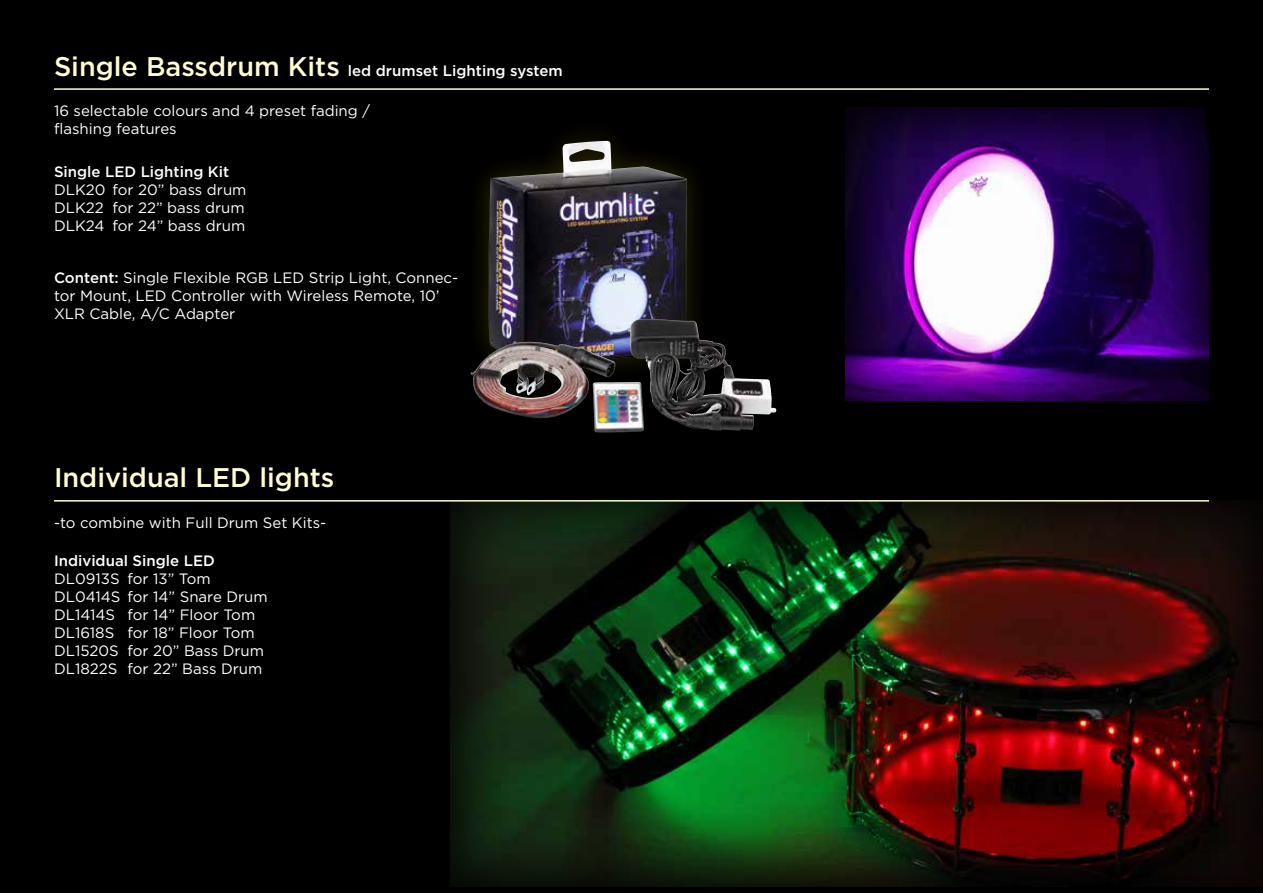
<style>
.page{position:relative;width:1263px;height:893px;background:#000}
.page>*{position:absolute;margin:0;border:0;box-sizing:border-box;transform-origin:0 0}
.t1{font:500 27px "Gotham";color:#fffcd5}
.t2{font:15px/18px "Gotham";color:#fff}
.t3{font:500 15px "Gotham";color:#fff}
.s1{font-size:27px;color:#fffcd5}
.s2{font-weight:500}
</style>
<div class="page">
<div style="left:465px;top:118px;width:245px;height:272px;background:#fff200;opacity:.17"></div>
<img style="left:488px;top:141px;width:199px;height:226px">
<img style="left:630px;top:319px;width:147px;height:112px">
<hr style="left:54px;top:88px;width:1155px;height:2px;background:#fffcd5">
<svg style="left:697px;top:347px;width:3px;height:4px"></svg>
<div style="left:843px;top:105px;width:366px;height:296px;background:#000;opacity:.75"></div>
<div style="left:449px;top:498px;width:814px;height:389px;background:#000;opacity:.75"></div>
<hr style="left:54px;top:500px;width:1155px;height:2px;background:#fffcd5">
<p class="t3" style="left:54px;top:60px;width:510px"><span class="s1">Single Bassdrum Kits</span> led drumset Lighting system</p>
<p class="t2" style="left:54px;top:102px;width:317px">16 selectable colours and 4 preset fading / flashing features</p>
<p class="t3" style="left:54px;top:162px;width:177px">Single LED Lighting Kit</p>
<p class="t2" style="left:54px;top:181px;width:194px;text-align:justify">DLK20 for 20” bass drum DLK22 for 22” bass drum DLK24 for 24” bass drum</p>
<p class="t2" style="left:54px;top:268px;width:406px"><span class="s2">Content:</span> Single Flexible RGB LED Strip Light, Connec&shy;tor Mount, LED Controller with Wireless Remote, 10’<br>XLR Cable, A/C Adapter</p>
<h1 class="t1" style="left:54px;top:460px;width:282px">Individual LED lights</h1>
<p class="t2" style="left:54px;top:513px;width:274px">-to combine with Full Drum Set Kits-</p>
<p class="t3" style="left:54px;top:551px;width:162px">Individual Single LED</p>
<p class="t2" style="left:54px;top:570px;width:215px">DL0913S for 13” Tom<br>DL0414S for 14” Snare Drum<br>DL1414S for 14” Floor Tom<br>DL1618S for 18” Floor Tom<br>DL1520S for 20” Bass Drum<br>DL1822S for 22” Bass Drum</p>
</div>
